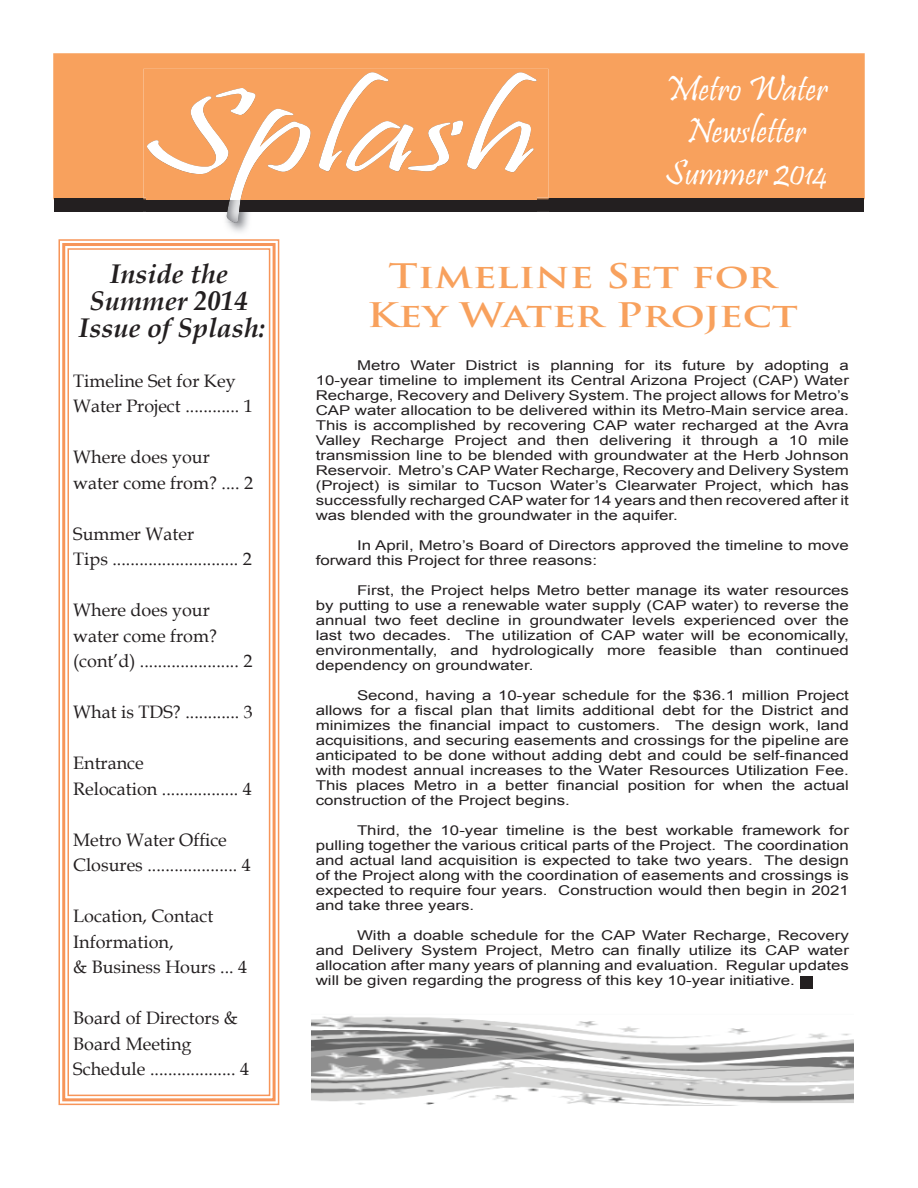
<style>
.page{position:relative;width:918px;height:1188px;background:#fff}
.page>*{position:absolute;margin:0;border:0;box-sizing:border-box;transform-origin:0 0}
.t1{font:36px/42px "Pristina";color:#fff;text-align:center}
.t2{font:700 33px/39px "Trajan Pro";color:#f8a15d;text-align:center;scale:1.25 1}
.t3{font:italic 700 27px/27px "Book Antiqua";color:#231f20;text-align:center}
.t4{font:18px/25.5px "Book Antiqua";color:#231f20}
.t5{font:13.5px/15px "Arial";color:#231f20;text-align:justify;scale:1.25 1}
.s1{font-size:31.5px}
</style>
<div class="page">
<div style="left:53px;top:53px;width:812px;height:146px;background:#f8a15d"></div>
<div style="left:54px;top:199px;width:810px;height:13px;background:#231f20"></div>
<img style="left:144px;top:69px;width:405px;height:163px">
<img style="left:144px;top:199px;width:405px;height:1px">
<img style="left:147px;top:212px;width:390px;height:11px">
<img style="left:147px;top:72px;width:390px;height:127px">
<img style="left:147px;top:199px;width:390px;height:13px">
<svg style="left:58px;top:239px;width:222px;height:867px"></svg>
<div style="left:62px;top:243px;width:214px;height:858px;border:3px solid #f79559"></div>
<div style="left:67px;top:248px;width:203px;height:848px;border:2px solid #f79559"></div>
<div style="left:800px;top:976px;width:13px;height:12px;background:#231f20"></div>
<img style="left:311px;top:1016px;width:542px;height:90px">
<h3 class="t3" style="left:79px;top:260px;width:188px">Inside the<br>Summer 2014<br>Issue of Splash:</h3>
<h3 class="t4" style="left:73px;top:368px;width:181px">Timeline Set for Key<br>Water Project ............ 1</h3>
<h3 class="t4" style="left:73px;top:444px;width:181px">Where does your water come from? .... 2</h3>
<h3 class="t4" style="left:73px;top:521px;width:180px">Summer Water<br>Tips ............................ 2</h3>
<h3 class="t4" style="left:73px;top:597px;width:181px">Where does your water come from? (cont’d) ...................... 2</h3>
<h3 class="t4" style="left:73px;top:699px;width:181px">What is TDS? ............ 3</h3>
<h3 class="t4" style="left:73px;top:750px;width:180px">Entrance<br>Relocation ................. 4</h3>
<h3 class="t4" style="left:73px;top:827px;width:179px">Metro Water Office<br>Closures .................... 4</h3>
<h3 class="t4" style="left:73px;top:903px;width:175px">Location, Contact<br>Information,<br>&amp; Business Hours ... 4</h3>
<h3 class="t4" style="left:73px;top:1005px;width:177px">Board of Directors &amp;<br>Board Meeting<br>Schedule ................... 4</h3>
<h1 class="t1" style="left:665px;top:72px;width:164px">Metro Water<br>Newsletter<br>Summer 20<span class="s1">14</span></h1>
<h2 class="t2" style="left:367px;top:257px;width:346px">Timeline Set for<br>Key Water Project</h2>
<p class="t5" style="left:316px;top:358px;width:428px;text-indent:41px">Metro Water District is planning for its future by adopting a 10-year timeline to implement its Central Arizona Project (CAP) Water Recharge, Recovery and Delivery System. The project allows for Metro’s CAP water allocation to be delivered within its Metro-Main service area.<br>This is accomplished by recovering CAP water recharged at the Avra Valley Recharge Project and then delivering it through a 10 mile transmission line to be blended with groundwater at the Herb Johnson Reservoir. Metro’s CAP Water Recharge, Recovery and Delivery System (Project) is similar to Tucson Water’s Clearwater Project, which has successfully recharged CAP water for 14 years and then recovered after it was blended with the groundwater in the aquifer.</p>
<p class="t5" style="left:316px;top:538px;width:428px;text-indent:41px">In April, Metro’s Board of Directors approved the timeline to move forward this Project for three reasons:</p>
<p class="t5" style="left:316px;top:583px;width:428px;text-indent:41px">First, the Project helps Metro better manage its water resources by putting to use a renewable water supply (CAP water) to reverse the annual two feet decline in groundwater levels experienced over the last two decades. The utilization of CAP water will be economically, environmentally, and hydrologically more feasible than continued dependency on groundwater.</p>
<p class="t5" style="left:316px;top:688px;width:428px;text-indent:41px">Second, having a 10-year schedule for the $36.1 million Project allows for a fiscal plan that limits additional debt for the District and minimizes the financial impact to customers. The design work, land acquisitions, and securing easements and crossings for the pipeline are anticipated to be done without adding debt and could be self-financed with modest annual increases to the Water Resources Utilization Fee.<br>This places Metro in a better financial position for when the actual construction of the Project begins.</p>
<p class="t5" style="left:316px;top:823px;width:428px;text-indent:41px">Third, the 10-year timeline is the best workable framework for pulling together the various critical parts of the Project. The coordination and actual land acquisition is expected to take two years. The design of the Project along with the coordination of easements and crossings is expected to require four years. Construction would then begin in 2021 and take three years.</p>
<p class="t5" style="left:316px;top:928px;width:428px;text-indent:41px">With a doable schedule for the CAP Water Recharge, Recovery and Delivery System Project, Metro can finally utilize its CAP water allocation after many years of planning and evaluation. Regular updates will be given regarding the progress of this key 10-year initiative.</p>
</div>
